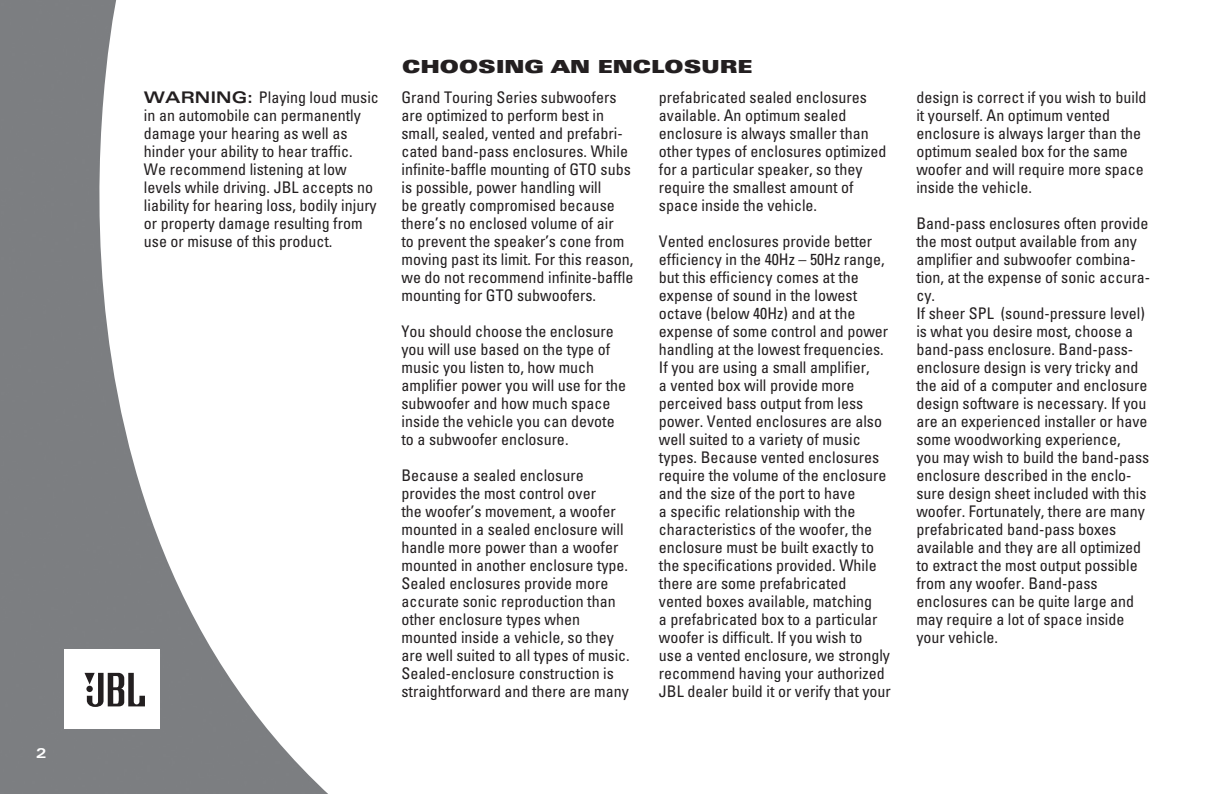
<style>
.page{position:relative;width:1225px;height:794px;background:#fff}
.page>*{position:absolute;margin:0;border:0;box-sizing:border-box;transform-origin:0 0}
.t1{font:900 expanded 18px "Univers";color:#231f20}
.t2{font:condensed 16px/18px "Univers";color:#231f20}
.t3{font:700 expanded 14px "Univers";color:#fff}
.s1{font-weight:700;font-stretch:expanded}
</style>
<div class="page">
<svg style="left:0;top:0;width:328px;height:794px"></svg>
<p class="t3" style="left:36px;top:748px;width:12px">2</p>
<p class="t1" style="left:402px;top:60px;width:352px">CHOOSING AN ENCLOSURE</p>
<p class="t2" style="left:144px;top:90px;width:236px"><span class="s1">WARNING:</span> Playing loud music in an automobile can permanently damage your hearing as well as hinder your ability to hear traffic.<br>We recommend listening at low levels while driving. JBL accepts no liability for hearing loss, bodily injury or property damage resulting from use or misuse of this product.</p>
<p class="t2" style="left:401px;top:90px;width:233px">Grand Touring Series subwoofers are optimized to perform best in small, sealed, vented and prefabri&shy;cated band-pass enclosures. While infinite-baffle mounting of GTO subs is possible, power handling will<br>be greatly compromised because there’s no enclosed volume of air<br>to prevent the speaker’s cone from moving past its limit. For this reason, we do not recommend infinite-baffle mounting for GTO subwoofers.</p>
<p class="t2" style="left:401px;top:324px;width:226px">You should choose the enclosure you will use based on the type of music you listen to, how much amplifier power you will use for the subwoofer and how much space inside the vehicle you can devote to a subwoofer enclosure.</p>
<p class="t2" style="left:401px;top:468px;width:230px">Because a sealed enclosure provides the most control over<br>the woofer’s movement, a woofer mounted in a sealed enclosure will handle more power than a woofer mounted in another enclosure type.<br>Sealed enclosures provide more accurate sonic reproduction than other enclosure types when mounted inside a vehicle, so they are well suited to all types of music.<br>Sealed-enclosure construction is straightforward and there are many</p>
<p class="t2" style="left:659px;top:90px;width:229px">prefabricated sealed enclosures available. An optimum sealed enclosure is always smaller than other types of enclosures optimized for a particular speaker, so they require the smallest amount of space inside the vehicle.</p>
<p class="t2" style="left:659px;top:234px;width:233px">Vented enclosures provide better efficiency in the 40Hz – 50Hz range, but this efficiency comes at the expense of sound in the lowest octave (below 40Hz) and at the expense of some control and power handling at the lowest frequencies.<br>If you are using a small amplifier,<br>a vented box will provide more perceived bass output from less power. Vented enclosures are also well suited to a variety of music types. Because vented enclosures require the volume of the enclosure and the size of the port to have<br>a specific relationship with the characteristics of the woofer, the enclosure must be built exactly to the specifications provided. While there are some prefabricated vented boxes available, matching<br>a prefabricated box to a particular woofer is difficult. If you wish to<br>use a vented enclosure, we strongly recommend having your authorized JBL dealer build it or verify that your</p>
<p class="t2" style="left:916px;top:90px;width:232px">design is correct if you wish to build it yourself. An optimum vented enclosure is always larger than the optimum sealed box for the same woofer and will require more space inside the vehicle.</p>
<p class="t2" style="left:916px;top:216px;width:235px">Band-pass enclosures often provide the most output available from any amplifier and subwoofer combina&shy;tion, at the expense of sonic accura&shy;cy.<br>If sheer SPL (sound-pressure level) is what you desire most, choose a band-pass enclosure. Band-pass&shy;enclosure design is very tricky and the aid of a computer and enclosure design software is necessary. If you are an experienced installer or have some woodworking experience,<br>you may wish to build the band-pass enclosure described in the enclo&shy;sure design sheet included with this woofer. Fortunately, there are many prefabricated band-pass boxes available and they are all optimized to extract the most output possible from any woofer. Band-pass enclosures can be quite large and may require a lot of space inside your vehicle.</p>
</div>
